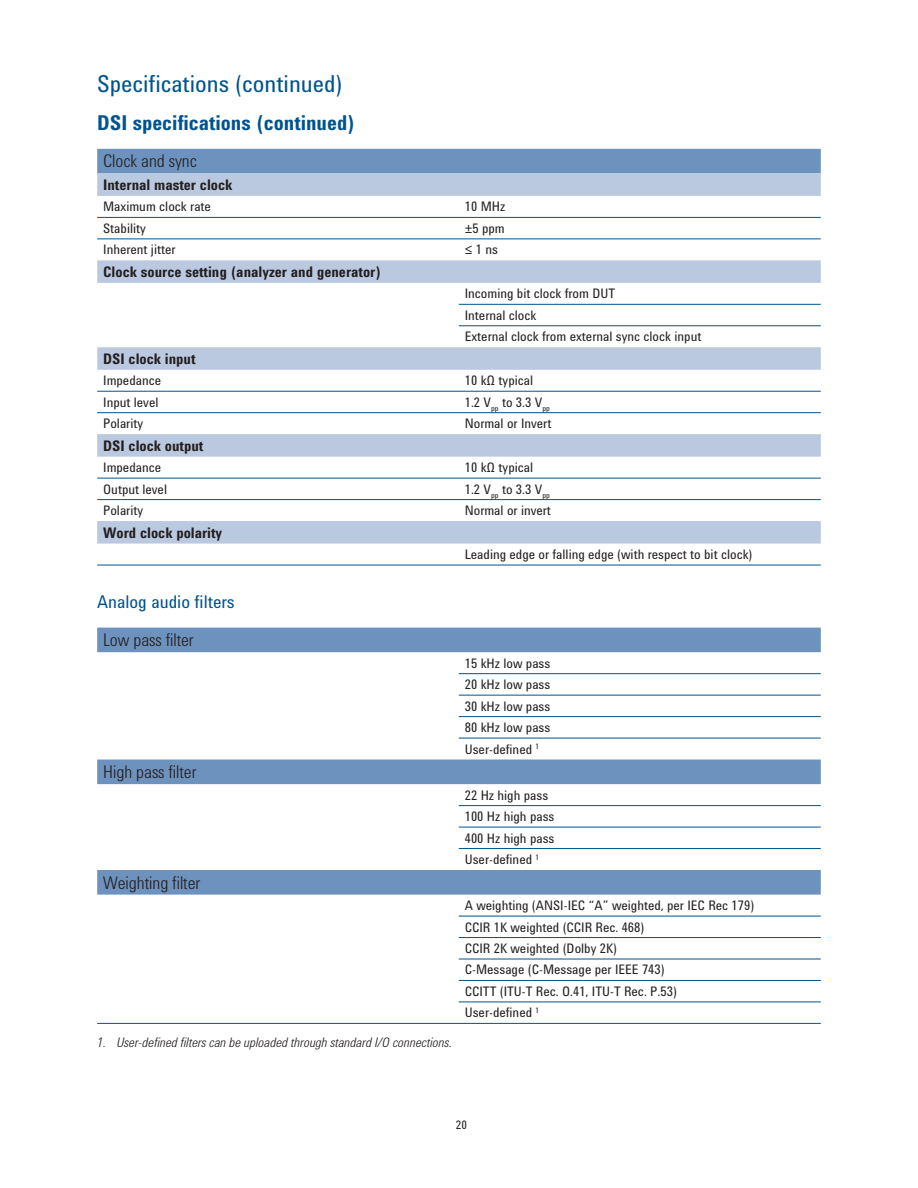
<style>
.page{position:relative;width:918px;height:1188px;background:#fff}
.page>*{position:absolute;margin:0;border:0;box-sizing:border-box;transform-origin:0 0}
.t1{font:24px "Agilent Condensed CFF";color:#00538e}
.t2{font:700 21px "Agilent Condensed CFF";color:#00538e}
.t3{font:300 18px "Agilent Condensed CFF";color:#231f20}
.t4{font:18px "Agilent Condensed CFF";color:#00538e}
.t5{font:700 15px "Agilent Condensed CFF";color:#231f20}
.t6{font:13.5px/21.5px "Agilent Condensed CFF";color:#231f20}
.t7{font:italic 300 13.5px "Agilent Condensed CFF";color:#231f20}
.t8{font:12px "Agilent Condensed CFF";color:#231f20}
</style>
<div class="page">
<svg style="left:97px;top:628px;width:724px;height:267px"></svg>
<hr style="left:459px;top:805px;width:362px;height:1px;background:#00538e">
<hr style="left:459px;top:827px;width:362px;height:1px;background:#00538e">
<hr style="left:459px;top:848px;width:362px;height:1px;background:#00538e">
<hr style="left:459px;top:916px;width:362px;height:1px;background:#00538e">
<hr style="left:459px;top:937px;width:362px;height:1px;background:#00538e">
<hr style="left:459px;top:959px;width:362px;height:1px;background:#00538e">
<hr style="left:459px;top:980px;width:362px;height:1px;background:#00538e">
<hr style="left:459px;top:1002px;width:362px;height:1px;background:#00538e">
<hr style="left:97px;top:1023px;width:724px;height:1px;background:#00538e">
<hr style="left:459px;top:716px;width:362px;height:1px;background:#00538e">
<hr style="left:459px;top:738px;width:362px;height:1px;background:#00538e">
<hr style="left:459px;top:673px;width:362px;height:1px;background:#00538e">
<hr style="left:459px;top:695px;width:362px;height:1px;background:#00538e">
<div style="left:97px;top:149px;width:724px;height:24px;background:#6e92be"></div>
<svg style="left:97px;top:173px;width:724px;height:371px"></svg>
<hr style="left:97px;top:217px;width:724px;height:1px;background:#00538e">
<hr style="left:459px;top:304px;width:362px;height:1px;background:#00538e">
<hr style="left:97px;top:391px;width:724px;height:1px;background:#00538e">
<hr style="left:97px;top:239px;width:724px;height:1px;background:#00538e">
<hr style="left:459px;top:325px;width:362px;height:1px;background:#00538e">
<hr style="left:97px;top:412px;width:724px;height:1px;background:#00538e">
<hr style="left:97px;top:478px;width:724px;height:1px;background:#00538e">
<hr style="left:97px;top:499px;width:724px;height:1px;background:#00538e">
<hr style="left:97px;top:565px;width:362px;height:1px;background:#00538e">
<hr style="left:459px;top:565px;width:362px;height:1px;background:#00538e">
<h1 class="t1" style="left:97px;top:75px;width:247px">Specifications (continued)</h1>
<h2 class="t2" style="left:97px;top:115px;width:259px">DSI specifications (continued)</h2>
<h3 class="t3" style="left:103px;top:155px;width:95px">Clock and sync</h3>
<p class="t5" style="left:103px;top:179px;width:131px">Internal master clock</p>
<p class="t6" style="left:103px;top:198px;width:109px">Maximum clock rate</p>
<p class="t6" style="left:465px;top:198px;width:42px">10 MHz</p>
<p class="t6" style="left:103px;top:219px;width:44px">Stability</p>
<p class="t6" style="left:465px;top:219px;width:42px">±5 ppm</p>
<p class="t6" style="left:103px;top:240px;width:74px">Inherent jitter</p>
<p class="t6" style="left:465px;top:240px;width:35px">≤ 1 ns</p>
<p class="t5" style="left:103px;top:266px;width:279px">Clock source setting (analyzer and generator)</p>
<p class="t6" style="left:465px;top:284px;width:238px">Incoming bit clock from DUT<br>Internal clock<br>External clock from external sync clock input</p>
<p class="t5" style="left:103px;top:353px;width:94px">DSI clock input</p>
<p class="t6" style="left:103px;top:371px;width:59px">Impedance</p>
<p class="t6" style="left:465px;top:371px;width:70px">10 kΩ typical</p>
<p class="t6" style="left:103px;top:393px;width:57px">Input level</p>
<p class="t6" style="left:465px;top:393px;width:87px">1.2 V<sub>pp</sub> to 3.3 V<sub>pp</sub></p>
<p class="t6" style="left:103px;top:414px;width:41px">Polarity</p>
<p class="t6" style="left:465px;top:414px;width:88px">Normal or Invert</p>
<p class="t5" style="left:103px;top:440px;width:102px">DSI clock output</p>
<p class="t6" style="left:103px;top:458px;width:59px">Impedance</p>
<p class="t6" style="left:465px;top:458px;width:70px">10 kΩ typical</p>
<p class="t6" style="left:103px;top:480px;width:65px">Output level</p>
<p class="t6" style="left:465px;top:480px;width:87px">1.2 V<sub>pp</sub> to 3.3 V<sub>pp</sub></p>
<p class="t6" style="left:103px;top:501px;width:41px">Polarity</p>
<p class="t6" style="left:465px;top:501px;width:88px">Normal or invert</p>
<p class="t5" style="left:103px;top:527px;width:121px">Word clock polarity</p>
<p class="t6" style="left:465px;top:545px;width:289px">Leading edge or falling edge (with respect to bit clock)</p>
<h3 class="t4" style="left:97px;top:595px;width:139px">Analog audio filters</h3>
<h3 class="t3" style="left:103px;top:633px;width:92px">Low pass filter</h3>
<h3 class="t3" style="left:103px;top:765px;width:95px">High pass filter</h3>
<h3 class="t3" style="left:103px;top:876px;width:99px">Weighting filter</h3>
<p class="t7" style="left:97px;top:1037px;width:356px">1. User-defined filters can be uploaded through standard I/O connections.</p>
<p class="t6" style="left:465px;top:654px;width:87px;text-align:justify">15 kHz low pass 20 kHz low pass 30 kHz low pass 80 kHz low pass User-defined <sup>1</sup></p>
<p class="t6" style="left:465px;top:786px;width:91px">22 Hz high pass<br>100 Hz high pass<br>400 Hz high pass<br>User-defined <sup>1</sup></p>
<p class="t6" style="left:465px;top:896px;width:291px">A weighting (ANSI-IEC “A” weighted, per IEC Rec 179)<br>CCIR 1K weighted (CCIR Rec. 468)<br>CCIR 2K weighted (Dolby 2K)<br>C-Message (C-Message per IEEE 743)<br>CCITT (ITU-T Rec. O.41, ITU-T Rec. P.53)<br>User-defined <sup>1</sup></p>
<p class="t8" style="left:456px;top:1120px;width:13px">20</p>
</div>
